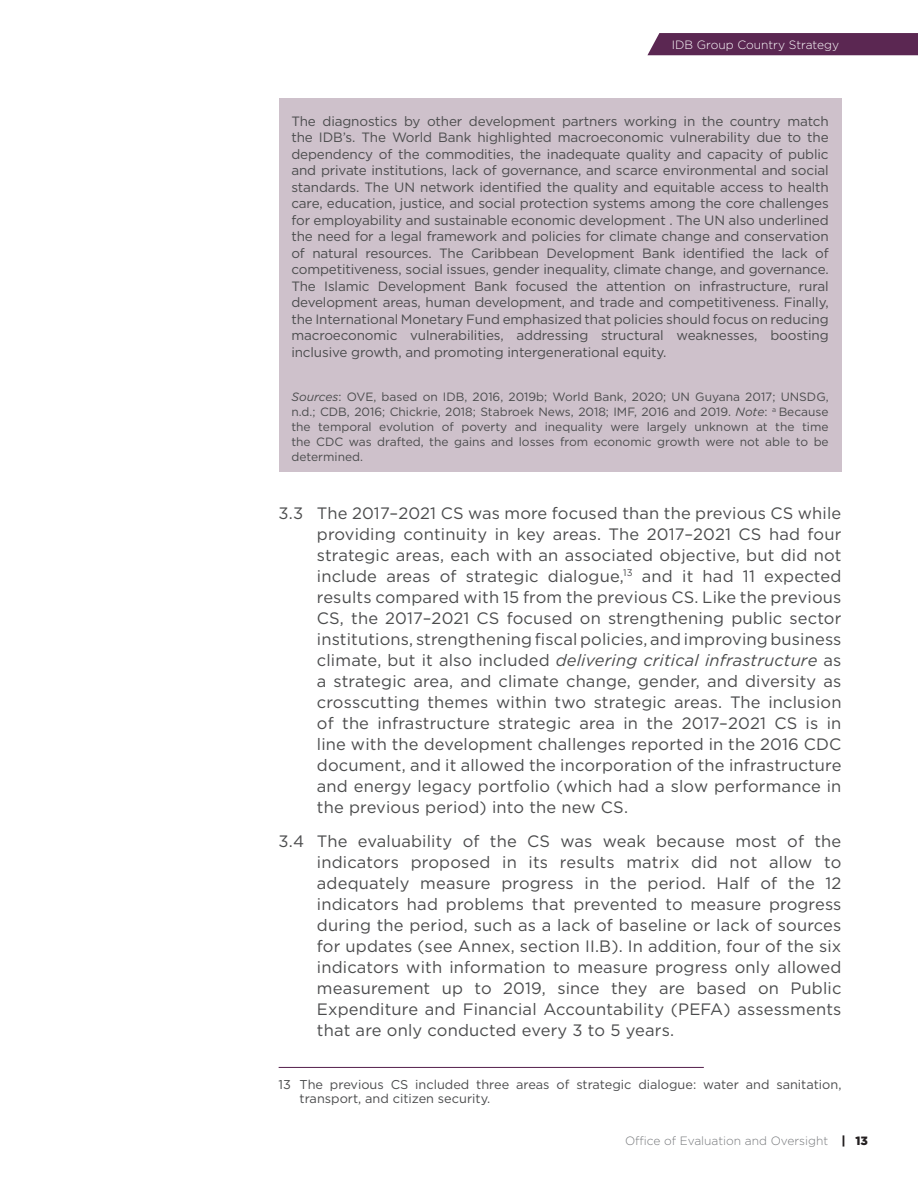
<style>
.page{position:relative;width:918px;height:1188px;background:#fff}
.page>*{position:absolute;margin:0;border:0;box-sizing:border-box;transform-origin:0 0}
.t1{font:16.5px/21px "Gotham";letter-spacing:.01em;color:#4b4c4d;text-align:justify}
.t2{font:13.5px/16.5px "Gotham";letter-spacing:-.01em;color:#4b4c4d;text-align:justify}
.t3{font:12.75px/14.2px "Gotham";color:#4b4c4d}
.t4{font:12px/15px "Gotham";color:#4b4c4d;text-align:justify}
.t5{font:300 12px "Gotham";color:#76787b}
.t6{font:300 12px "Gotham";color:#fff}
.s1{font-style:italic}
.s2{font-weight:900;color:#231f20}
</style>
<div class="page">
<div style="left:647px;top:33px;width:271px;height:22px;background:#5b2752"></div>
<hr style="left:279px;top:1067px;width:425px;height:1px;background:#5b2752">
<div style="left:279px;top:99px;width:562px;height:373px;background:#cec1cb"></div>
<p class="t6" style="left:672px;top:37px;width:169px">IDB Group Country Strategy</p>
<p class="t2" style="left:291px;top:113px;width:539px">The diagnostics by other development partners working in the country match the IDB’s. The World Bank highlighted macroeconomic vulnerability due to the dependency of the commodities, the inadequate quality and capacity of public and private institutions, lack of governance, and scarce environmental and social standards. The UN network identified the quality and equitable access to health care, education, justice, and social protection systems among the core challenges for employability and sustainable economic development . The UN also underlined the need for a legal framework and policies for climate change and conservation of natural resources. The Caribbean Development Bank identified the lack of competitiveness, social issues, gender inequality, climate change, and governance.<br>The Islamic Development Bank focused the attention on infrastructure, rural development areas, human development, and trade and competitiveness. Finally, the International Monetary Fund emphasized that policies should focus on reducing macroeconomic vulnerabilities, addressing structural weaknesses, boosting inclusive growth, and promoting intergenerational equity.</p>
<p class="t4" style="left:291px;top:389px;width:539px"><span class="s1">Sources</span>: OVE, based on IDB, 2016, 2019b; World Bank, 2020; UN Guyana 2017; UNSDG, n.d.; CDB, 2016; Chickrie, 2018; Stabroek News, 2018; IMF, 2016 and 2019. <span class="s1">Note</span>: <sup>a</sup> Because the temporal evolution of poverty and inequality were largely unknown at the time the CDC was drafted, the gains and losses from economic growth were not able to be determined.</p>
<p class="t1" style="left:317px;top:502px;width:526px;text-indent:-38px">3.3 The 2017–2021 CS was more focused than the previous CS while providing continuity in key areas. The 2017–2021 CS had four strategic areas, each with an associated objective, but did not include areas of strategic dialogue,<sup>13</sup> and it had 11 expected results compared with 15 from the previous CS. Like the previous CS, the 2017–2021 CS focused on strengthening public sector institutions, strengthening fiscal policies, and improving business climate, but it also included <span class="s1">delivering critical infrastructure</span> as a strategic area, and climate change, gender, and diversity as crosscutting themes within two strategic areas. The inclusion of the infrastructure strategic area in the 2017–2021 CS is in line with the development challenges reported in the 2016 CDC document, and it allowed the incorporation of the infrastructure and energy legacy portfolio (which had a slow performance in the previous period) into the new CS.</p>
<p class="t1" style="left:317px;top:830px;width:526px;text-indent:-38px">3.4 The evaluability of the CS was weak because most of the indicators proposed in its results matrix did not allow to adequately measure progress in the period. Half of the 12 indicators had problems that prevented to measure progress during the period, such as a lack of baseline or lack of sources for updates (see Annex, section II.B). In addition, four of the six indicators with information to measure progress only allowed measurement up to 2019, since they are based on Public Expenditure and Financial Accountability (PEFA) assessments that are only conducted every 3 to 5 years.</p>
<p class="t3" style="left:300px;top:1077px;width:543px;text-indent:-21px">13 The previous CS included three areas of strategic dialogue: water and sanitation, transport, and citizen security.</p>
<p class="t5" style="left:625px;top:1134px;width:245px">Office of Evaluation and Oversight <span class="s2">| 13</span></p>
</div>
